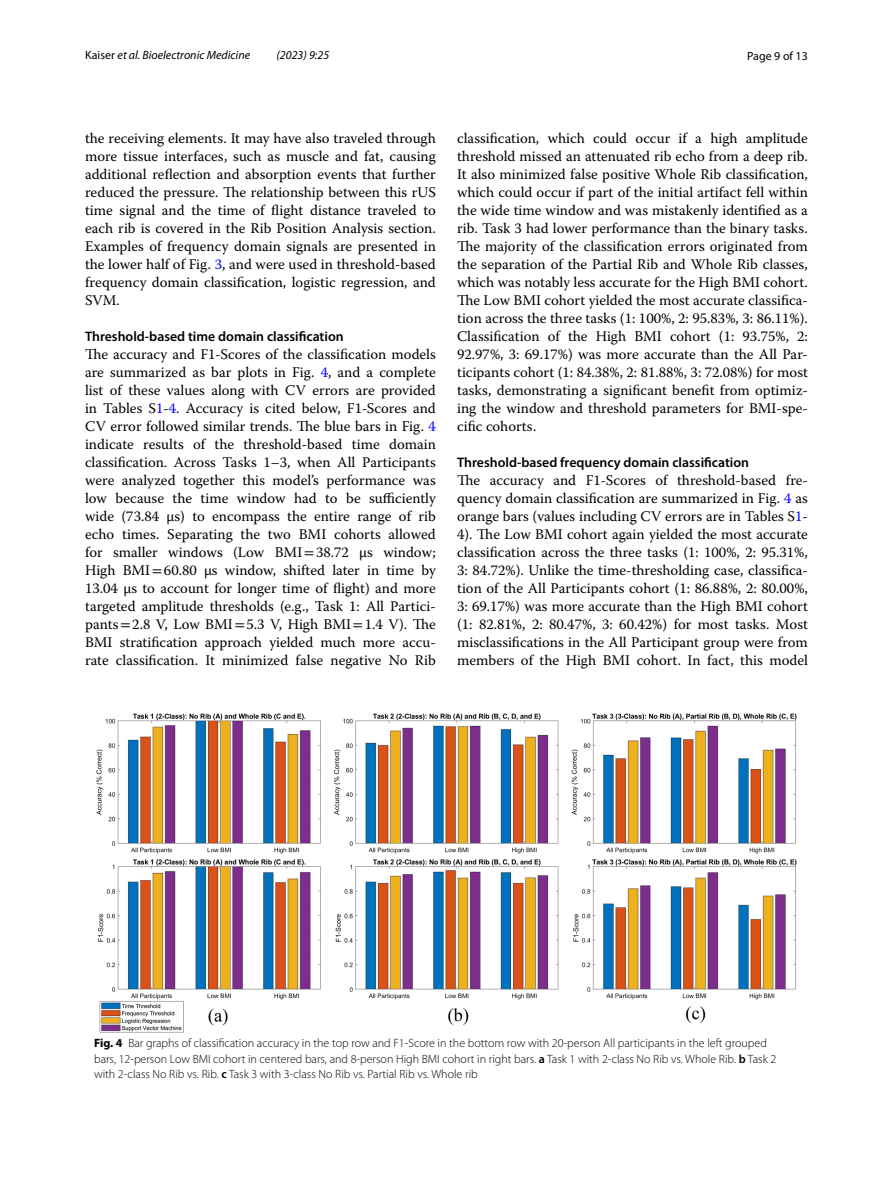
<style>
.page{position:relative;width:893px;height:1187px;background:#fff}
.page>*{position:absolute;margin:0;border:0;box-sizing:border-box;transform-origin:0 0}
.t1{font:14.7px/18px "Warnock Pro";color:#000;text-align:justify}
.t2{font:600 13.8px "Myriad Pro";color:#000}
.t3{font:300 12px/15px "Myriad Pro";color:#000}
.t4{font:italic 12px "Myriad Pro";color:#000}
.t5{font:12px "Myriad Pro";color:#000}
.s1{font-style:normal}
.s2{color:#00f}
.s3{font-family:"STIX"}
.s4{font-weight:700}
.s5{font-weight:600}
</style>
<div class="page">
<img style="left:96px;top:713px;width:701px;height:319px">
<p class="t4" style="left:85px;top:48px;width:167px"><span class="s1">Kaiser</span> et al. Bioelectronic Medicine</p>
<p class="t4" style="left:276px;top:48px;width:54px">(2023) 9:25</p>
<p class="t5" style="left:747px;top:48px;width:62px">Page 9 of 13</p>
<p class="t1" style="left:85px;top:128px;width:352px">the receiving elements. It may have also traveled through more tissue interfaces, such as muscle and fat, causing additional reflection and absorption events that further reduced the pressure. The relationship between this rUS time signal and the time of flight distance traveled to each rib is covered in the Rib Position Analysis section.<br>Examples of frequency domain signals are presented in the lower half of Fig. <span class="s2">3</span>, and were used in threshold-based frequency domain classification, logistic regression, and SVM.</p>
<p class="t2" style="left:85px;top:327px;width:260px">Threshold‑based time domain classification</p>
<p class="t1" style="left:85px;top:344px;width:352px">The accuracy and F1-Scores of the classification models are summarized as bar plots in Fig. <span class="s2">4</span>, and a complete list of these values along with CV errors are provided in Tables S<span class="s2">1</span>-<span class="s2">4</span>. Accuracy is cited below, F1-Scores and CV error followed similar trends. The blue bars in Fig. <span class="s2">4 </span>indicate results of the threshold-based time domain classification. Across Tasks 1–3, when All Participants were analyzed together this model’s performance was low because the time window had to be sufficiently wide (73.84 µs) to encompass the entire range of rib echo times. Separating the two BMI cohorts allowed for smaller windows (Low BMI<span class="s3">=</span>38.72 µs window; High BMI<span class="s3">=</span>60.80 µs window, shifted later in time by 13.04 µs to account for longer time of flight) and more targeted amplitude thresholds (e.g., Task 1: All Partici&shy;pants<span class="s3">=</span>2.8 V, Low BMI<span class="s3">=</span>5.3 V, High BMI<span class="s3">=</span>1.4 V). The BMI stratification approach yielded much more accu&shy;rate classification. It minimized false negative No Rib</p>
<p class="t1" style="left:457px;top:128px;width:352px">classification, which could occur if a high amplitude threshold missed an attenuated rib echo from a deep rib.<br>It also minimized false positive Whole Rib classification, which could occur if part of the initial artifact fell within the wide time window and was mistakenly identified as a rib. Task 3 had lower performance than the binary tasks.<br>The majority of the classification errors originated from the separation of the Partial Rib and Whole Rib classes, which was notably less accurate for the High BMI cohort.<br>The Low BMI cohort yielded the most accurate classifica&shy;tion across the three tasks (1: 100%, 2: 95.83%, 3: 86.11%).<br>Classification of the High BMI cohort (1: 93.75%, 2:<br>92.97%, 3: 69.17%) was more accurate than the All Par&shy;ticipants cohort (1: 84.38%, 2: 81.88%, 3: 72.08%) for most tasks, demonstrating a significant benefit from optimiz&shy;ing the window and threshold parameters for BMI-spe&shy;cific cohorts.</p>
<p class="t2" style="left:457px;top:453px;width:293px">Threshold‑based frequency domain classification</p>
<p class="t1" style="left:457px;top:470px;width:352px">The accuracy and F1-Scores of threshold-based fre&shy;quency domain classification are summarized in Fig. <span class="s2">4</span> as orange bars (values including CV errors are in Tables S<span class="s2">1</span>- 4). The Low BMI cohort again yielded the most accurate classification across the three tasks (1: 100%, 2: 95.31%, 3: 84.72%). Unlike the time-thresholding case, classifica&shy;tion of the All Participants cohort (1: 86.88%, 2: 80.00%, 3: 69.17%) was more accurate than the High BMI cohort (1: 82.81%, 2: 80.47%, 3: 60.42%) for most tasks. Most misclassifications in the All Participant group were from members of the High BMI cohort. In fact, this model</p>
<p class="t3" style="left:94px;top:1036px;width:684px"><span class="s4">Fig. 4</span> Bar graphs of classification accuracy in the top row and F1-Score in the bottom row with 20-person All participants in the left grouped bars, 12-person Low BMI cohort in centered bars, and 8-person High BMI cohort in right bars. <span class="s5">a</span> Task 1 with 2-class No Rib vs. Whole Rib. <span class="s5">b</span> Task 2 with 2-class No Rib vs. Rib. <span class="s5">c</span> Task 3 with 3-class No Rib vs. Partial Rib vs. Whole rib</p>
</div>
